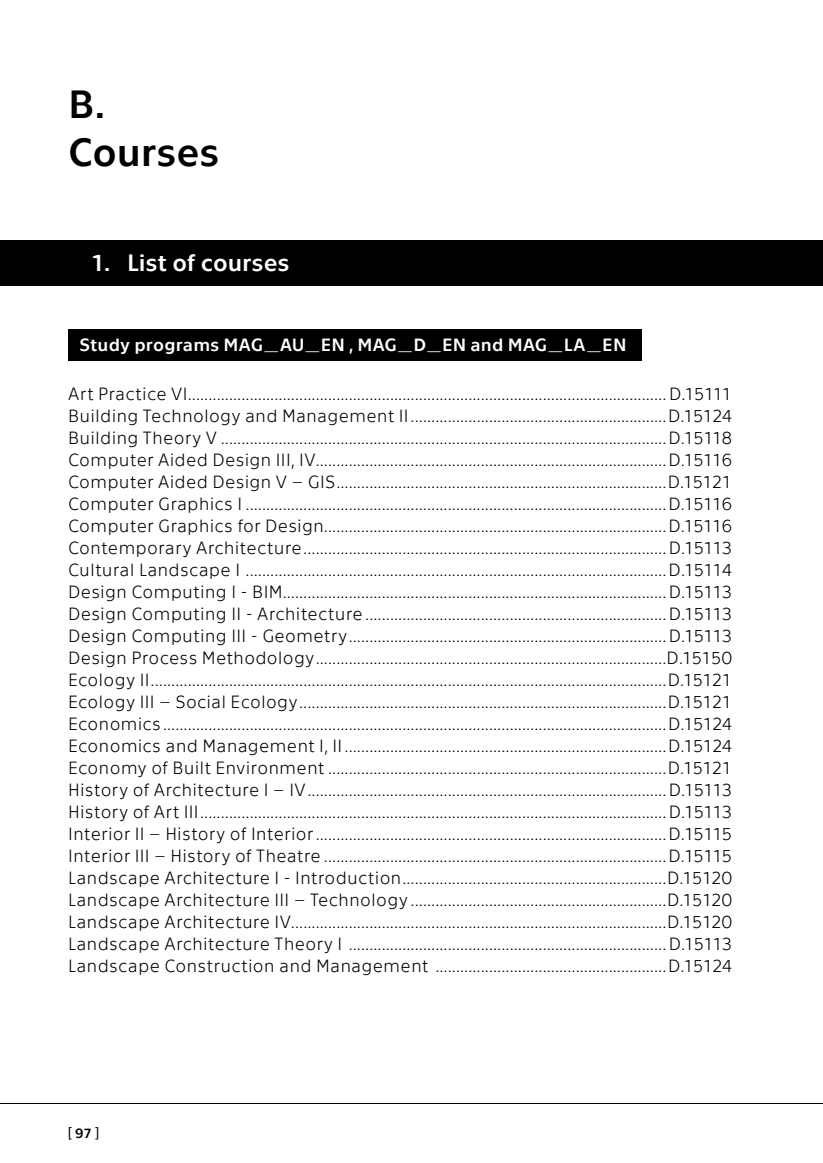
<style>
.page{position:relative;width:823px;height:1163px;background:#fff}
.page>*{position:absolute;margin:0;border:0;box-sizing:border-box;transform-origin:0 0}
.t1{font:40px/48px "Technika";color:#000}
.t2{font:24px "Technika";color:#fff}
.t3{font:300 18px/22px "Technika";letter-spacing:.01em;color:#000;text-align:justify}
.t4{font:18px "Technika";letter-spacing:.015em;color:#fff}
.t5{font:14px "Technika";color:#000}
</style>
<div class="page">
<hr style="left:0;top:1102px;width:822px;height:1px;background:#000">
<div style="left:68px;top:329px;width:573px;height:31px;background:#000"></div>
<div style="left:0;top:240px;width:822px;height:45px;background:#000"></div>
<h1 class="t1" style="left:68px;top:77px;width:153px">B.<br>Courses</h1>
<h2 class="t2" style="left:91px;top:246px;width:200px">1. List of courses</h2>
<p class="t4" style="left:79px;top:332px;width:548px">Study programs MAG_AU_EN , MAG_D_EN and MAG_LA_EN</p>
<p class="t3" style="left:68px;top:381px;width:665px">Art Practice VI....................................................................................................................D.15111<br>Building Technology and Management II..............................................................D.15124<br>Building Theory V ............................................................................................................D.15118<br>Computer Aided Design III, IV.....................................................................................D.15116<br>Computer Aided Design V – GIS................................................................................D.15121<br>Computer Graphics I ......................................................................................................D.15116<br>Computer Graphics for Design...................................................................................D.15116<br>Contemporary Architecture........................................................................................D.15113<br>Cultural Landscape I ......................................................................................................D.15114<br>Design Computing I - BIM.............................................................................................D.15113<br>Design Computing II - Architecture.........................................................................D.15113<br>Design Computing III - Geometry.............................................................................D.15113<br>Design Process Methodology.....................................................................................D.15150<br>Ecology II.............................................................................................................................D.15121<br>Ecology III – Social Ecology.........................................................................................D.15121<br>Economics..........................................................................................................................D.15124<br>Economics and Management I, II..............................................................................D.15124<br>Economy of Built Environment ..................................................................................D.15121<br>History of Architecture I – IV.......................................................................................D.15113<br>History of Art III.................................................................................................................D.15113<br>Interior II – History of Interior.....................................................................................D.15115<br>Interior III – History of Theatre ...................................................................................D.15115<br>Landscape Architecture I - Introduction................................................................D.15120<br>Landscape Architecture III – Technology ..............................................................D.15120<br>Landscape Architecture IV...........................................................................................D.15120<br>Landscape Architecture Theory I .............................................................................D.15113<br>Landscape Construction and Management ........................................................D.15124</p>
<p class="t5" style="left:68px;top:1123px;width:33px">[ 97 ]</p>
</div>
